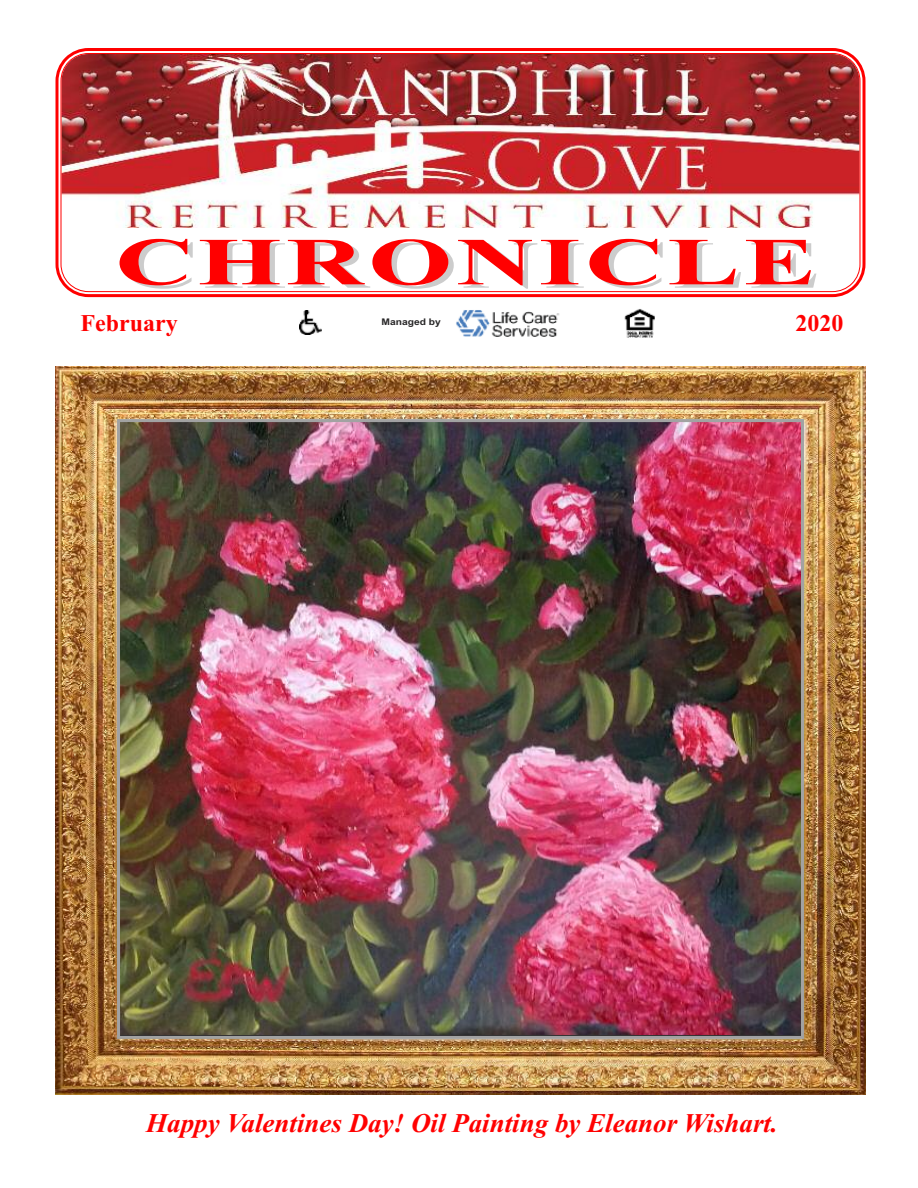
<style>
.page{position:relative;width:918px;height:1188px;background:#fff}
.page>*{position:absolute;margin:0;border:0;box-sizing:border-box;transform-origin:0 0}
.t1{font:700 67.2px "Times New Roman";letter-spacing:.04em;color:#f00;scale:1.61 1}
.t2{font:italic 700 27px "Times New Roman";color:#f00}
.t3{font:700 24px "Times New Roman";color:#f00}
.t4{font:700 9.15px "Arial";color:#272627;scale:1.12 1}
</style>
<div class="page">
<img style="left:56px;top:366px;width:810px;height:728px">
<img style="left:456px;top:310px;width:104px;height:27px">
<img style="left:624px;top:309px;width:31px;height:29px">
<img style="left:300px;top:311px;width:21px;height:24px">
<svg style="left:55px;top:48px;width:811px;height:250px"></svg>
<img style="left:60px;top:52px;width:801px;height:241px">
<img style="left:121px;top:423px;width:679px;height:611px">
<div style="left:117px;top:419px;width:687px;height:620px;border:3px solid #a2a2a2"></div>
<h1 class="t1" style="left:115px;top:222px;width:437px">CHRONICLE</h1>
<p class="t3" style="left:80px;top:308px;width:99px">February</p>
<p class="t4" style="left:382px;top:317px;width:55px">Managed by</p>
<p class="t3" style="left:795px;top:308px;width:49px">2020</p>
<p class="t2" style="left:146px;top:1107px;width:633px">Happy Valentines Day! Oil Painting by Eleanor Wishart.</p>
</div>
